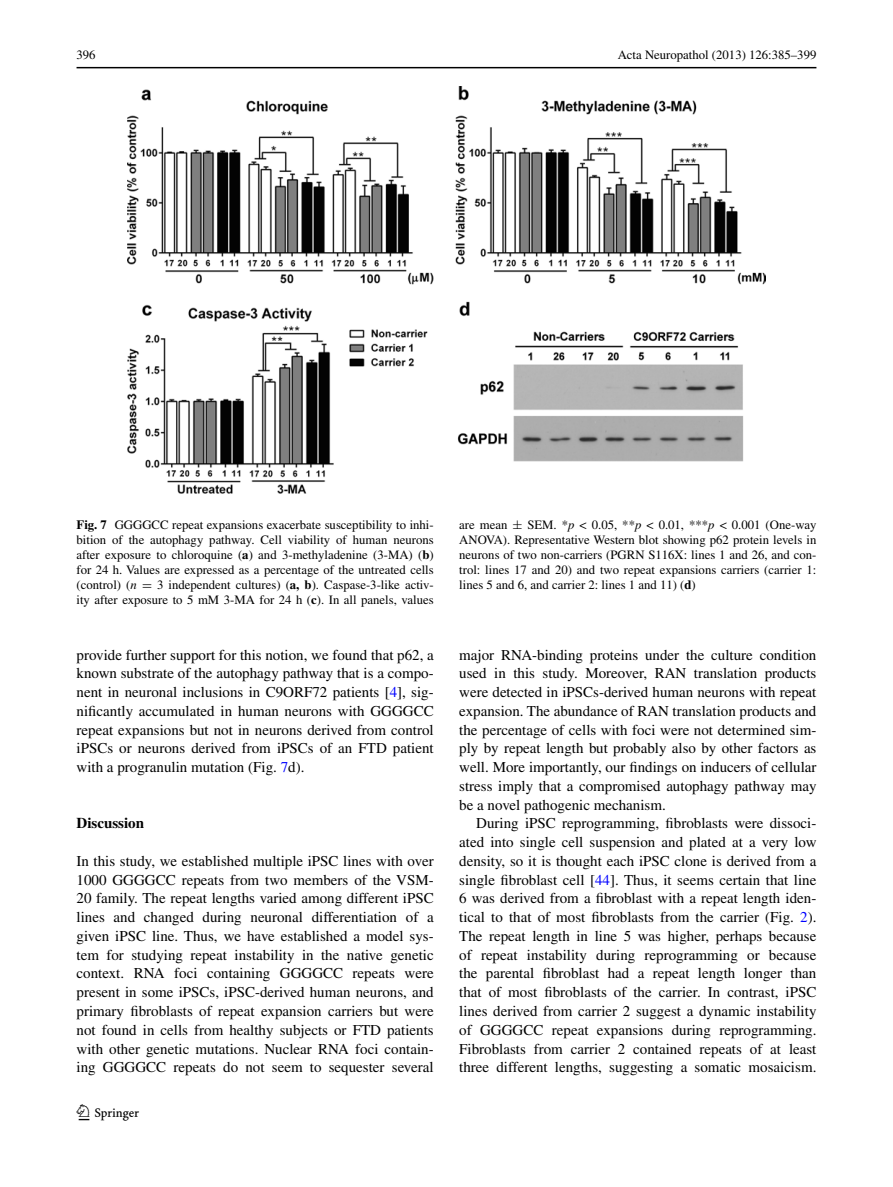
<style>
.page{position:relative;width:893px;height:1187px;background:#fff}
.page>*{position:absolute;margin:0;border:0;box-sizing:border-box;transform-origin:0 0}
.t1{font:22.5px "Springnew";color:#000}
.Para{font:15px/18.8px "Times";color:#000;text-align:justify}
.Para-Indent{font:15px/18.8px "Times";color:#000;text-align:justify}
.Section1{font:700 15px "Times";color:#000}
.fig_p{font:12.75px/15px "Times";color:#000;text-align:justify}
.s1{font-weight:700}
.s2{font-style:italic}
.s3{font-family:"MTSY"}
.s4{color:#00f}
</style>
<div class="page">
<hr style="left:77px;top:67px;width:739px;height:1px;background:#000">
<img style="left:128px;top:87px;width:637px;height:406px">
<p class="fig_p" style="left:77px;top:48px;width:21px">396</p>
<p class="fig_p" style="left:618px;top:48px;width:200px">Acta Neuropathol (2013) 126:385–399</p>
<p class="fig_p" style="left:77px;top:517px;width:359px"><span class="s1">Fig. 7</span> GGGGCC repeat expansions exacerbate susceptibility to inhi&shy;bition of the autophagy pathway. Cell viability of human neurons after exposure to chloroquine (<span class="s1">a</span>) and 3-methyladenine (3-MA) (<span class="s1">b</span>) for 24 h. Values are expressed as a percentage of the untreated cells (control) (<span class="s2">n</span> <span class="s3">=</span> 3 independent cultures) (<span class="s1">a, b</span>). Caspase-3-like activ&shy;ity after exposure to 5 mM 3-MA for 24 h (<span class="s1">c</span>). In all panels, values</p>
<p class="fig_p" style="left:459px;top:517px;width:359px">are mean <span class="s3">±</span> SEM. *<span class="s2">p</span> &lt; 0.05, **<span class="s2">p</span> &lt; 0.01, ***<span class="s2">p</span> &lt; 0.001 (One-way ANOVA). Representative Western blot showing p62 protein levels in neurons of two non-carriers (PGRN S116X: lines 1 and 26, and con&shy;trol: lines 17 and 20) and two repeat expansions carriers (carrier 1: lines 5 and 6, and carrier 2: lines 1 and 11) (<span class="s1">d</span>)</p>
<p class="Para" style="left:77px;top:645px;width:359px">provide further support for this notion, we found that p62, a known substrate of the autophagy pathway that is a compo&shy;nent in neuronal inclusions in C9ORF72 patients [<span class="s4">4</span>], sig&shy;nificantly accumulated in human neurons with GGGGCC repeat expansions but not in neurons derived from control iPSCs or neurons derived from iPSCs of an FTD patient with a progranulin mutation (Fig. <span class="s4">7</span>d).</p>
<p class="Section1" style="left:77px;top:814px;width:69px">Discussion</p>
<p class="Para" style="left:77px;top:851px;width:359px">In this study, we established multiple iPSC lines with over 1000 GGGGCC repeats from two members of the VSM-20 family. The repeat lengths varied among different iPSC lines and changed during neuronal differentiation of a given iPSC line. Thus, we have established a model sys&shy;tem for studying repeat instability in the native genetic context. RNA foci containing GGGGCC repeats were present in some iPSCs, iPSC-derived human neurons, and primary fibroblasts of repeat expansion carriers but were not found in cells from healthy subjects or FTD patients with other genetic mutations. Nuclear RNA foci contain&shy;ing GGGGCC repeats do not seem to sequester several</p>
<h1 class="t1" style="left:79px;top:1104px;width:62px">1 3</h1>
<p class="Para" style="left:459px;top:645px;width:359px">major RNA-binding proteins under the culture condition used in this study. Moreover, RAN translation products were detected in iPSCs-derived human neurons with repeat expansion. The abundance of RAN translation products and the percentage of cells with foci were not determined sim&shy;ply by repeat length but probably also by other factors as well. More importantly, our findings on inducers of cellular stress imply that a compromised autophagy pathway may be a novel pathogenic mechanism.</p>
<p class="Para-Indent" style="left:459px;top:813px;width:359px;text-indent:17px">During iPSC reprogramming, fibroblasts were dissoci&shy;ated into single cell suspension and plated at a very low density, so it is thought each iPSC clone is derived from a single fibroblast cell [<span class="s4">44</span>]. Thus, it seems certain that line 6 was derived from a fibroblast with a repeat length iden&shy;tical to that of most fibroblasts from the carrier (Fig. <span class="s4">2</span>).<br>The repeat length in line 5 was higher, perhaps because of repeat instability during reprogramming or because the parental fibroblast had a repeat length longer than that of most fibroblasts of the carrier. In contrast, iPSC lines derived from carrier 2 suggest a dynamic instability of GGGGCC repeat expansions during reprogramming.<br>Fibroblasts from carrier 2 contained repeats of at least three different lengths, suggesting a somatic mosaicism.</p>
</div>
